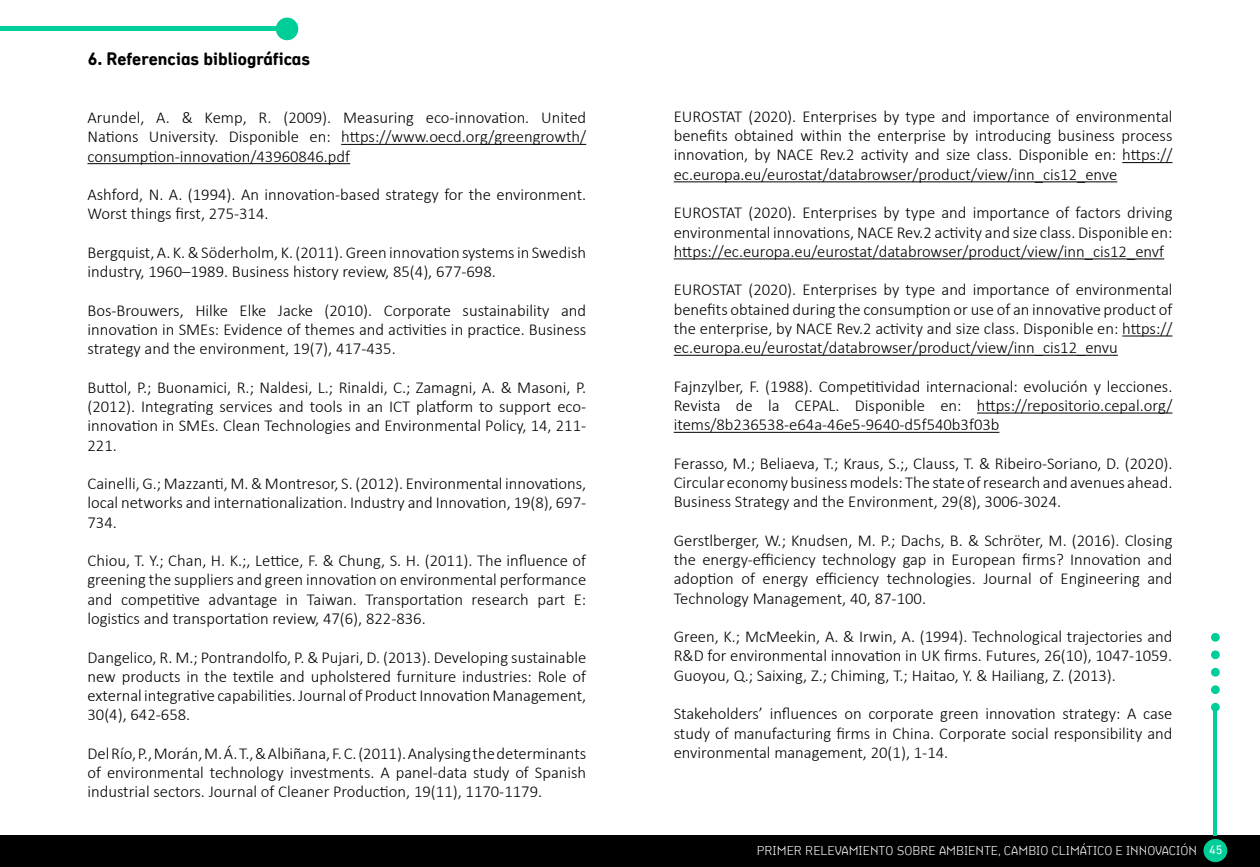
<style>
.page{position:relative;width:1260px;height:867px;background:#fff}
.page>*{position:absolute;margin:0;border:0;box-sizing:border-box;transform-origin:0 0}
.t1{font:700 18.38px "Aniifont";color:#000}
.t2{font:300 16.62px/19.2px "Calibri";color:#000;text-align:justify}
.t3{font:100 13.12px "Aniifont";color:#fff}
.s1{font-family:"aniifont";font-weight:400;font-size:12.25px}
</style>
<div class="page">
<div style="left:0;top:835px;width:1260px;height:31px;background:#000"></div>
<svg style="left:1211px;top:632px;width:9px;height:9px"></svg>
<div style="left:1211px;top:650px;width:9px;height:9px;background:#00ce99;border-radius:50%"></div>
<div style="left:1211px;top:667px;width:9px;height:9px;background:#00ce99;border-radius:50%"></div>
<div style="left:1211px;top:685px;width:9px;height:8px;background:#00ce99;border-radius:50%"></div>
<svg style="left:1211px;top:702px;width:9px;height:9px"></svg>
<hr style="left:1213px;top:706px;width:4px;height:129px;background:#00cf99">
<div style="left:276px;top:18px;width:22px;height:22px;background:#00ce99;border-radius:50%"></div>
<div style="left:0;top:26px;width:281px;height:5px;background:#00cf99"></div>
<div style="left:1203px;top:838px;width:24px;height:23px;background:#00ce99;border-radius:50%"></div>
<hr style="left:341px;top:144px;width:245px;height:1px;background:#000">
<hr style="left:88px;top:163px;width:262px;height:1px;background:#000">
<hr style="left:1122px;top:162px;width:51px;height:1px;background:#000">
<hr style="left:674px;top:181px;width:443px;height:1px;background:#000">
<hr style="left:674px;top:258px;width:490px;height:1px;background:#000">
<hr style="left:1122px;top:335px;width:51px;height:1px;background:#000">
<hr style="left:674px;top:355px;width:444px;height:1px;background:#000">
<hr style="left:977px;top:412px;width:196px;height:1px;background:#000">
<hr style="left:674px;top:432px;width:325px;height:1px;background:#000">
<p class="t1" style="left:88px;top:47px;width:224px">6. Referencias bibliográficas</p>
<p class="t2" style="left:88px;top:108px;width:500px">Arundel, A. &amp; Kemp, R. (2009). Measuring eco-innovation. United Nations University. Disponible en: https://www.oecd.org/greengrowth/ consumption-innovation/43960846.pdf</p>
<p class="t2" style="left:88px;top:185px;width:500px">Ashford, N. A. (1994). An innovation-based strategy for the environment.<br>Worst things first, 275-314.</p>
<p class="t2" style="left:88px;top:242px;width:500px">Bergquist, A. K. &amp; Söderholm, K. (2011). Green innovation systems in Swedish industry, 1960–1989. Business history review, 85(4), 677-698.</p>
<p class="t2" style="left:88px;top:300px;width:500px">Bos‐Brouwers, Hilke Elke Jacke (2010). Corporate sustainability and innovation in SMEs: Evidence of themes and activities in practice. Business strategy and the environment, 19(7), 417-435.</p>
<p class="t2" style="left:88px;top:377px;width:500px">Buttol, P.; Buonamici, R.; Naldesi, L.; Rinaldi, C.; Zamagni, A. &amp; Masoni, P. (2012). Integrating services and tools in an ICT platform to support eco&shy;innovation in SMEs. Clean Technologies and Environmental Policy, 14, 211- 221.</p>
<p class="t2" style="left:88px;top:473px;width:500px">Cainelli, G.; Mazzanti, M. &amp; Montresor, S. (2012). Environmental innovations, local networks and internationalization. Industry and Innovation, 19(8), 697- 734.</p>
<p class="t2" style="left:88px;top:550px;width:500px">Chiou, T. Y.; Chan, H. K.;, Lettice, F. &amp; Chung, S. H. (2011). The influence of greening the suppliers and green innovation on environmental performance and competitive advantage in Taiwan. Transportation research part E: logistics and transportation review, 47(6), 822-836.</p>
<p class="t2" style="left:88px;top:647px;width:500px">Dangelico, R. M.; Pontrandolfo, P. &amp; Pujari, D. (2013). Developing sustainable new products in the textile and upholstered furniture industries: Role of external integrative capabilities. Journal of Product Innovation Management, 30(4), 642-658.</p>
<p class="t2" style="left:88px;top:743px;width:500px">Del Río, P., Morán, M. Á. T., &amp; Albiñana, F. C. (2011). Analysing the determinants of environmental technology investments. A panel-data study of Spanish industrial sectors. Journal of Cleaner Production, 19(11), 1170-1179.</p>
<p class="t2" style="left:674px;top:107px;width:500px">EUROSTAT (2020). Enterprises by type and importance of environmental benefits obtained within the enterprise by introducing business process innovation, by NACE Rev.2 activity and size class. Disponible en: https:// ec.europa.eu/eurostat/databrowser/product/view/inn_cis12_enve</p>
<p class="t2" style="left:674px;top:203px;width:500px">EUROSTAT (2020). Enterprises by type and importance of factors driving environmental innovations, NACE Rev.2 activity and size class. Disponible en: https://ec.europa.eu/eurostat/databrowser/product/view/inn_cis12_envf</p>
<p class="t2" style="left:674px;top:280px;width:500px">EUROSTAT (2020). Enterprises by type and importance of environmental benefits obtained during the consumption or use of an innovative product of the enterprise, by NACE Rev.2 activity and size class. Disponible en: https:// ec.europa.eu/eurostat/databrowser/product/view/inn_cis12_envu</p>
<p class="t2" style="left:674px;top:376px;width:500px">Fajnzylber, F. (1988). Competitividad internacional: evolución y lecciones.<br>Revista de la CEPAL. Disponible en: https://repositorio.cepal.org/ items/8b236538-e64a-46e5-9640-d5f540b3f03b</p>
<p class="t2" style="left:674px;top:453px;width:500px">Ferasso, M.; Beliaeva, T.; Kraus, S.;, Clauss, T. &amp; Ribeiro‐Soriano, D. (2020).<br>Circular economy business models: The state of research and avenues ahead.<br>Business Strategy and the Environment, 29(8), 3006-3024.</p>
<p class="t2" style="left:674px;top:530px;width:500px">Gerstlberger, W.; Knudsen, M. P.; Dachs, B. &amp; Schröter, M. (2016). Closing the energy-efficiency technology gap in European firms? Innovation and adoption of energy efficiency technologies. Journal of Engineering and Technology Management, 40, 87-100.</p>
<p class="t2" style="left:674px;top:626px;width:500px">Green, K.; McMeekin, A. &amp; Irwin, A. (1994). Technological trajectories and R&amp;D for environmental innovation in UK firms. Futures, 26(10), 1047-1059.<br>Guoyou, Q.; Saixing, Z.; Chiming, T.; Haitao, Y. &amp; Hailiang, Z. (2013).</p>
<p class="t2" style="left:674px;top:703px;width:500px">Stakeholders’ influences on corporate green innovation strategy: A case study of manufacturing firms in China. Corporate social responsibility and environmental management, 20(1), 1-14.</p>
<p class="t3" style="left:757px;top:843px;width:467px">PRIMER RELEVAMIENTO SOBRE AMBIENTE, CAMBIO CLIMÁTICO E INNOVACIÓN <span class="s1">45</span></p>
</div>
